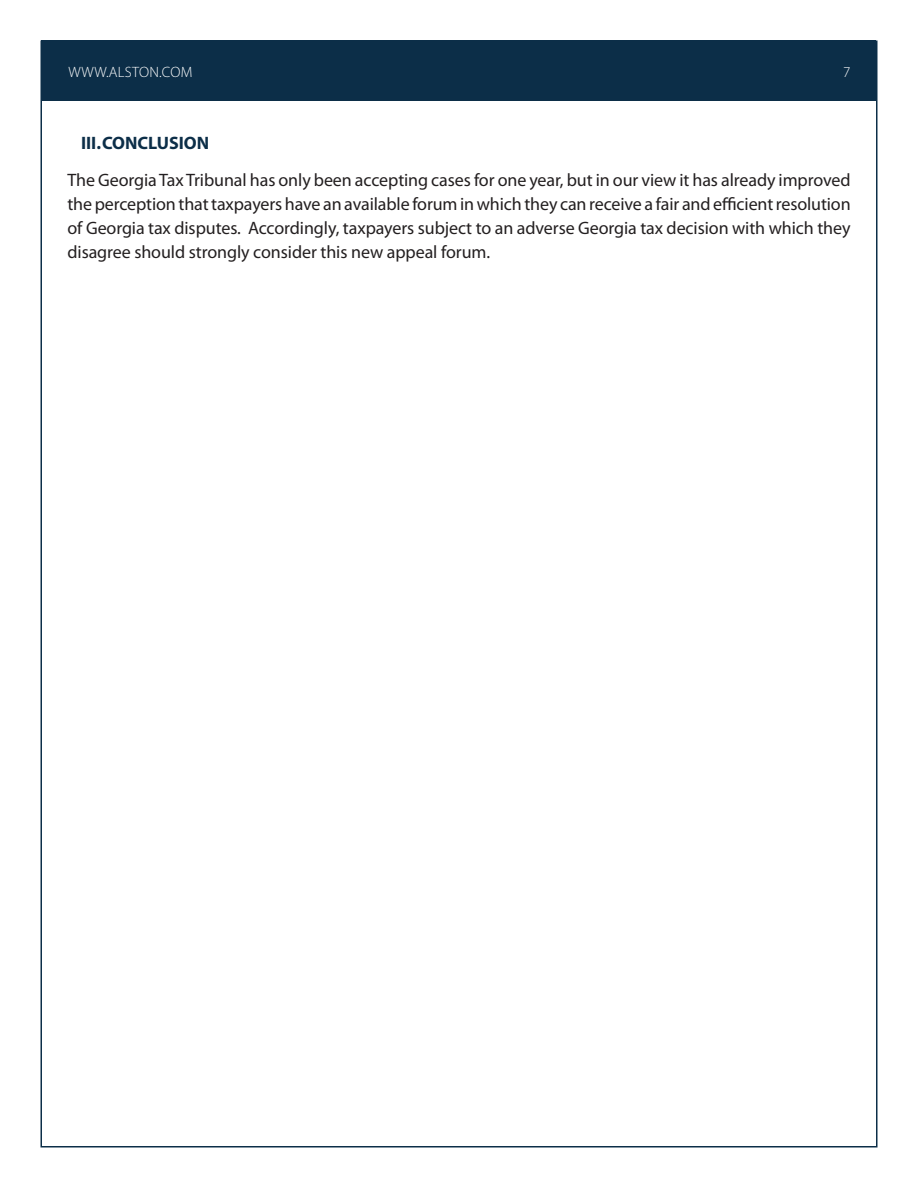
<style>
.page{position:relative;width:918px;height:1188px;background:#fff}
.page>*{position:absolute;margin:0;border:0;box-sizing:border-box;transform-origin:0 0}
.Body_Text{font:18px/24px "Myriad Pro";letter-spacing:-.005em;color:#231f20;text-align:justify}
.t1{font:700 18px "Myriad Pro";color:#0c2e48}
.t2{font:300 15px "Myriad Pro";letter-spacing:.02em;color:#fff}
</style>
<div class="page">
<div style="left:42px;top:40px;width:834px;height:61px;background:#0c2e48"></div>
<p class="t2" style="left:68px;top:63px;width:126px">WWW.ALSTON.COM</p>
<p class="t2" style="left:843px;top:63px;width:9px">7</p>
<p class="t1" style="left:81px;top:131px;width:130px">III.CONCLUSION</p>
<p class="Body_Text" style="left:68px;top:168px;width:785px">The Georgia Tax Tribunal has only been accepting cases for one year, but in our view it has already improved the perception that taxpayers have an available forum in which they can receive a fair and efficient resolution of Georgia tax disputes. Accordingly, taxpayers subject to an adverse Georgia tax decision with which they disagree should strongly consider this new appeal forum.</p>
</div>
